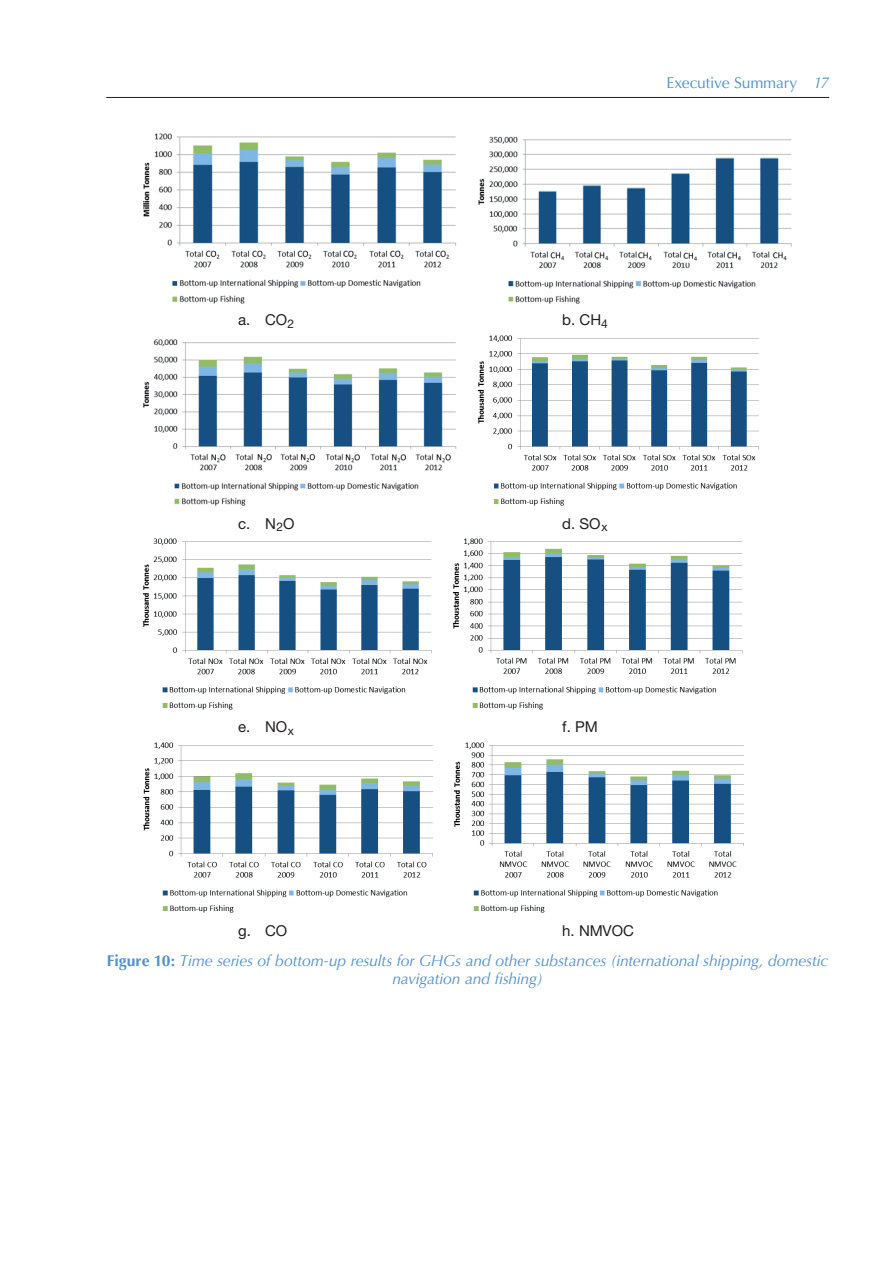
<style>
.page{position:relative;width:893px;height:1263px;background:#fff}
.page>*{position:absolute;margin:0;border:0;box-sizing:border-box;transform-origin:0 0}
.t1{font:italic 15.75px/18px "Optima LT Std";letter-spacing:-.01em;color:#5090cc;text-align:center}
.t2{font:15.75px "Optima LT Std";letter-spacing:-.015em;color:#5090cc}
.t3{font:15px "Helvetica Neue LT Pro";letter-spacing:-.005em;color:#231f20}
.s1{font-style:italic}
.s2{font-weight:700;font-style:normal}
</style>
<div class="page">
<hr style="left:106px;top:97px;width:723px;height:1px;background:#231f20">
<img style="left:143px;top:133px;width:313px;height:171px">
<img style="left:478px;top:136px;width:314px;height:168px">
<img style="left:143px;top:339px;width:314px;height:167px">
<img style="left:477px;top:335px;width:282px;height:171px">
<img style="left:142px;top:538px;width:601px;height:172px">
<img style="left:143px;top:742px;width:601px;height:171px">
<p class="t2" style="left:666px;top:74px;width:164px">Executive Summary <span class="s1">17</span></p>
<p class="t3" style="left:238px;top:311px;width:57px">a. CO<sub>2</sub></p>
<p class="t3" style="left:562px;top:311px;width:47px">b. CH<sub>4</sub></p>
<p class="t3" style="left:238px;top:514px;width:58px">c. N<sub>2</sub>O</p>
<p class="t3" style="left:562px;top:514px;width:47px">d. SO<sub>x</sub></p>
<p class="t3" style="left:238px;top:718px;width:57px">e. NO<sub>x</sub></p>
<p class="t3" style="left:562px;top:718px;width:37px">f. PM</p>
<p class="t3" style="left:238px;top:921px;width:51px">g. CO</p>
<p class="t3" style="left:562px;top:921px;width:73px">h. NMVOC</p>
<p class="t1" style="left:107px;top:951px;width:723px"><span class="s2">Figure 10:</span> Time series of bottom-up results for GHGs and other substances (international shipping, domestic navigation and fishing)</p>
</div>
